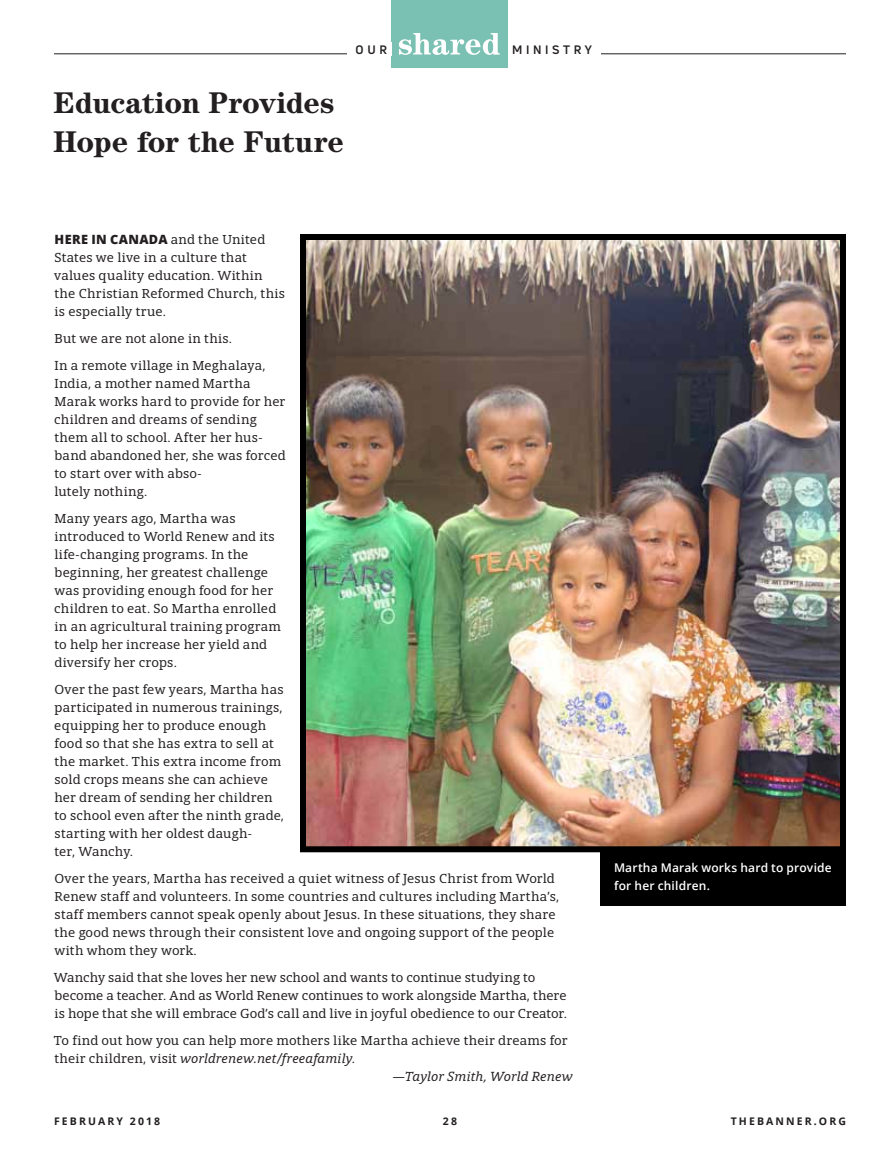
<style>
.page{position:relative;width:891px;height:1161px;background:#fff}
.page>*{position:absolute;margin:0;border:0;box-sizing:border-box;transform-origin:0 0}
.t1{font:700 30px/39px "Century LT";letter-spacing:-.01em;color:#231f20}
.t2{font:12.75px/18px "Open Serif";letter-spacing:.015em;color:#231f20}
.t3{font:italic 12.75px "Open Serif";letter-spacing:.01em;color:#231f20}
.t4{font:800 12.75px "Open Sans";color:#231f20}
.t5{font:600 12px/18px "Open Sans";letter-spacing:.015em;color:#fff}
.t6{font:700 12px "Uni Neue";letter-spacing:.3em;color:#231f20}
.t7{font:700 10.5px "Open Sans";letter-spacing:.2em;color:#231f20}
.s1{font-style:normal}
</style>
<div class="page">
<div style="left:600px;top:849px;width:246px;height:56px;background:#000"></div>
<img style="left:307px;top:241px;width:532px;height:604px">
<div style="left:300px;top:234px;width:546px;height:618px;border:6px solid #000"></div>
<hr style="left:54px;top:54px;width:792px;height:1px;background:#231f20">
<div style="left:392px;top:0;width:116px;height:68px;background:#7bc1b3"></div>
<div style="left:347px;top:43px;width:45px;height:13px;background:#fff"></div>
<div style="left:508px;top:43px;width:93px;height:13px;background:#fff"></div>
<svg style="left:399px;top:33px;width:101px;height:22px"></svg>
<p class="t6" style="left:356px;top:42px;width:33px">OUR</p>
<p class="t6" style="left:512px;top:42px;width:81px">MINISTRY</p>
<h1 class="t1" style="left:53px;top:83px;width:292px">Education Provides<br>Hope for the Future</h1>
<p class="t2" style="left:54px;top:230px;width:232px;text-indent:117px">and the United<br>States we live in a culture that values quality education. Within the Christian Reformed Church, this is especially true.</p>
<p class="t2" style="left:54px;top:324px;width:213px;line-height:27px">But we are not alone in this.<br>In a remote village in Meghalaya,</p>
<p class="t2" style="left:54px;top:374px;width:233px">India, a mother named Martha<br>Marak works hard to provide for her children and dreams of sending them all to school. After her hus&shy;band abandoned her, she was forced to start over with abso-<br>lutely nothing.</p>
<p class="t2" style="left:54px;top:509px;width:228px">Many years ago, Martha was introduced to World Renew and its life-changing programs. In the beginning, her greatest challenge was providing enough food for her children to eat. So Martha enrolled in an agricultural training program to help her increase her yield and diversify her crops.</p>
<p class="t2" style="left:54px;top:680px;width:231px">Over the past few years, Martha has participated in numerous trainings, equipping her to produce enough food so that she has extra to sell at the market. This extra income from sold crops means she can achieve her dream of sending her children to school even after the ninth grade, starting with her oldest daugh-<br>ter, Wanchy.</p>
<p class="t2" style="left:54px;top:869px;width:506px">Over the years, Martha has received a quiet witness of Jesus Christ from World Renew staff and volunteers. In some countries and cultures including Martha’s, staff members cannot speak openly about Jesus. In these situations, they share the good news through their consistent love and ongoing support of the people with whom they work.</p>
<p class="t2" style="left:54px;top:968px;width:515px">Wanchy said that she loves her new school and wants to continue studying to become a teacher. And as World Renew continues to work alongside Martha, there is hope that she will embrace God’s call and live in joyful obedience to our Creator.</p>
<p class="t2" style="left:54px;top:1031px;width:515px">To find out how you can help more mothers like Martha achieve their dreams for</p>
<p class="t3" style="left:55px;top:1049px;width:302px"><span class="s1">their children, visit</span> worldrenew.net/freeafamily<span class="s1">.</span></p>
<p class="t3" style="left:393px;top:1067px;width:181px">—Taylor Smith, World Renew</p>
<p class="t4" style="left:55px;top:229px;width:75px">HERE IN CANADA</p>
<p class="t5" style="left:614px;top:858px;width:219px">Martha Marak works hard to provide for her children.</p>
<p class="t7" style="left:54px;top:1114px;width:108px">FEBRUARY 2018</p>
<p class="t7" style="left:443px;top:1114px;width:16px">28</p>
<p class="t7" style="left:731px;top:1114px;width:117px">THEB ANNER.ORG</p>
</div>
